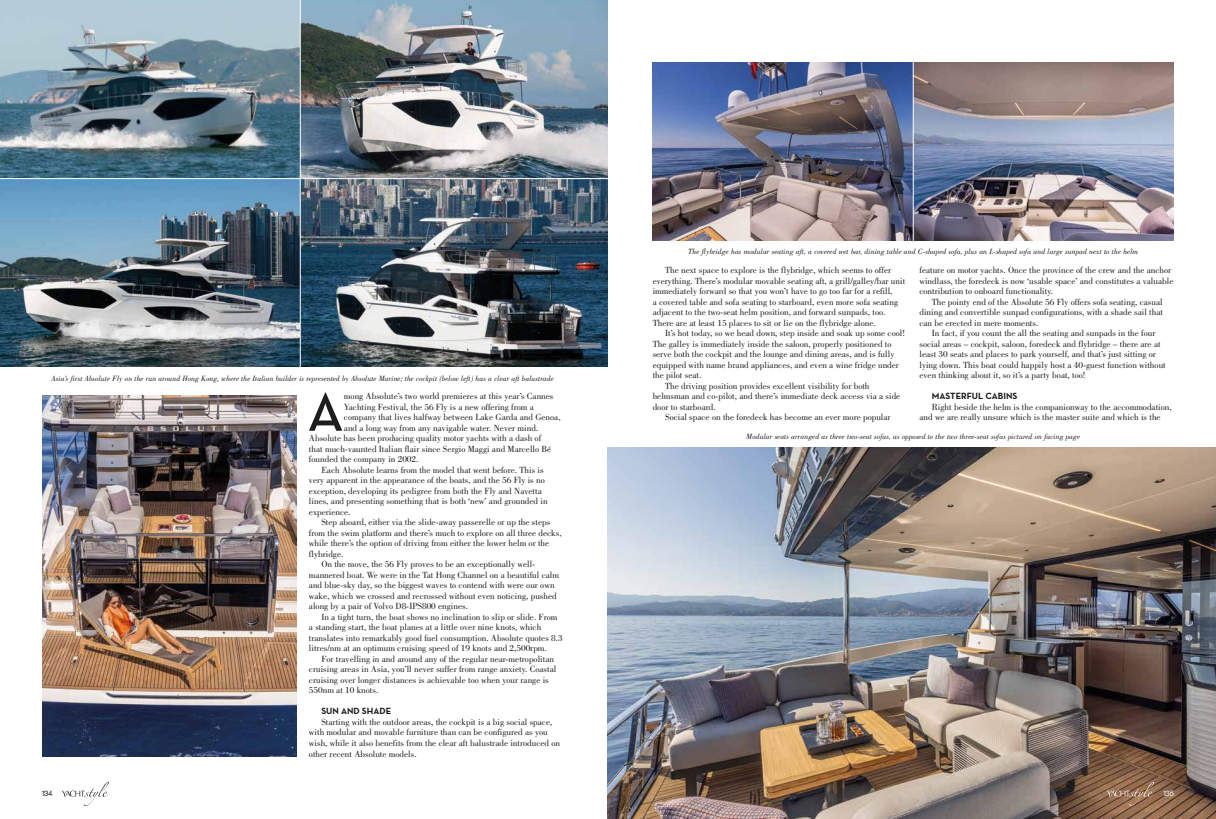
<style>
.page{position:relative;width:1216px;height:819px;background:#fff}
.page>*{position:absolute;margin:0;border:0;box-sizing:border-box;transform-origin:0 0}
.t1{font:600 55.48px "Neutra Text";color:#1d1d1b}
.t2{font:9.19px/10.5px "Bodoni Std";color:#1d1d1b}
.t3{font:700 9.19px "Neutra Text";color:#1d1d1b}
.t4{font:italic 7.88px "Bodoni Std";color:#1d1d1b}
.t5{font:900 7.88px "Aovel Sans";color:#1d1d1b}
.t6{font:900 7.88px "Aovel Sans";color:#fff}
</style>
<div class="page">
<img style="left:0;top:0;width:608px;height:366px">
<svg style="left:62px;top:782px;width:47px;height:23px"></svg>
<img style="left:42px;top:395px;width:254px;height:361px">
<img style="left:652px;top:62px;width:521px;height:178px">
<img style="left:608px;top:448px;width:607px;height:371px">
<svg style="left:1107px;top:781px;width:46px;height:24px"></svg>
<hr style="left:300px;top:0;width:1px;height:371px;background:#fff">
<hr style="left:0;top:178px;width:608px;height:1px;background:#fff">
<hr style="left:912px;top:60px;width:1px;height:184px;background:#fff">
<p class="t4" style="left:52px;top:373px;width:504px">Asia’s first Absolute Fly on the run around Hong Kong, where the Italian builder is represented by Absolute Marine; the cockpit (below left) has a clear aft balustrade</p>
<h1 class="t1" style="left:307px;top:378px;width:38px">A</h1>
<p class="t2" style="left:344px;top:391px;width:211px">mong Absolute’s two world premieres at this year’s Cannes</p>
<p class="t2" style="left:344px;top:401px;width:191px">Yachting Festival, the 56 Fly is a new offering from a</p>
<p class="t2" style="left:344px;top:412px;width:218px">company that lives halfway between Lake Garda and Genoa,</p>
<p class="t2" style="left:344px;top:422px;width:196px">and a long way from any navigable water. Never mind.</p>
<p class="t2" style="left:309px;top:433px;width:234px">Absolute has been producing quality motor yachts with a dash of</p>
<p class="t2" style="left:309px;top:443px;width:244px">that much-vaunted Italian flair since Sergio Maggi and Marcello Bé</p>
<p class="t2" style="left:309px;top:454px;width:111px">founded the company in 2002.</p>
<p class="t2" style="left:321px;top:464px;width:224px">Each Absolute learns from the model that went before. This is</p>
<p class="t2" style="left:309px;top:475px;width:237px">very apparent in the appearance of the boats, and the 56 Fly is no</p>
<p class="t2" style="left:309px;top:485px;width:234px">exception, developing its pedigree from both the Fly and Navetta</p>
<p class="t2" style="left:309px;top:496px;width:240px">lines, and presenting something that is both ‘new’ and grounded in</p>
<p class="t2" style="left:309px;top:506px;width:43px">experience.</p>
<p class="t2" style="left:321px;top:517px;width:230px">Step aboard, either via the slide-away passerelle or up the steps</p>
<p class="t2" style="left:309px;top:527px;width:254px">from the swim platform and there’s much to explore on all three decks,</p>
<p class="t2" style="left:309px;top:538px;width:242px">while there’s the option of driving from either the lower helm or the</p>
<p class="t2" style="left:309px;top:548px;width:36px">flybridge.</p>
<p class="t2" style="left:321px;top:559px;width:215px">On the move, the 56 Fly proves to be an exceptionally well-</p>
<p class="t2" style="left:309px;top:569px;width:251px">mannered boat. We were in the Tat Hong Channel on a beautiful calm</p>
<p class="t2" style="left:309px;top:580px;width:247px">and blue-sky day, so the biggest waves to contend with were our own</p>
<p class="t2" style="left:309px;top:590px;width:249px">wake, which we crossed and recrossed without even noticing, pushed</p>
<p class="t2" style="left:309px;top:601px;width:161px">along by a pair of Volvo D8-IPS800 engines.</p>
<p class="t2" style="left:321px;top:611px;width:238px">In a tight turn, the boat shows no inclination to slip or slide. From</p>
<p class="t2" style="left:309px;top:622px;width:234px">a standing start, the boat planes at a little over nine knots, which</p>
<p class="t2" style="left:309px;top:632px;width:255px">translates into remarkably good fuel consumption. Absolute quotes 8.3</p>
<p class="t2" style="left:309px;top:643px;width:239px">litres/nm at an optimum cruising speed of 19 knots and 2,500rpm.</p>
<p class="t2" style="left:321px;top:653px;width:234px">For travelling in and around any of the regular near-metropolitan</p>
<p class="t2" style="left:309px;top:664px;width:249px">cruising areas in Asia, you’ll never suffer from range anxiety. Coastal</p>
<p class="t2" style="left:309px;top:674px;width:241px">cruising over longer distances is achievable too when your range is</p>
<p class="t2" style="left:309px;top:685px;width:71px">550nm at 10 knots.</p>
<p class="t3" style="left:321px;top:705px;width:71px">SUN AND SHADE</p>
<p class="t2" style="left:309px;top:716px;width:253px;text-indent:12px">Starting with the outdoor areas, the cockpit is a big social space, with modular and movable furniture than can be configured as you wish, while it also benefits from the clear aft balustrade introduced on other recent Absolute models.</p>
<p class="t4" style="left:688px;top:247px;width:451px">The flybridge has modular seating aft, a covered wet bar, dining table and C-shaped sofa, plus an L-shaped sofa and large sunpad next to the helm</p>
<p class="t2" style="left:652px;top:265px;width:254px;text-indent:12px">The next space to explore is the flybridge, which seems to offer everything. There’s modular movable seating aft, a grill/galley/bar unit immediately forward so that you won’t have to go too far for a refill,<br>a covered table and sofa seating to starboard, even more sofa seating adjacent to the two-seat helm position, and forward sunpads, too.<br>There are at least 15 places to sit or lie on the flybridge alone.</p>
<p class="t2" style="left:665px;top:328px;width:241px">It’s hot today, so we head down, step inside and soak up some cool!</p>
<p class="t2" style="left:652px;top:338px;width:240px">The galley is immediately inside the saloon, properly positioned to</p>
<p class="t2" style="left:652px;top:349px;width:243px">serve both the cockpit and the lounge and dining areas, and is fully</p>
<p class="t2" style="left:652px;top:359px;width:248px">equipped with name brand appliances, and even a wine fridge under</p>
<p class="t2" style="left:652px;top:370px;width:50px">the pilot seat.</p>
<p class="t2" style="left:665px;top:380px;width:206px">The driving position provides excellent visibility for both</p>
<p class="t2" style="left:652px;top:391px;width:249px">helmsman and co-pilot, and there’s immediate deck access via a side</p>
<p class="t2" style="left:652px;top:401px;width:65px">door to starboard.</p>
<p class="t2" style="left:665px;top:412px;width:227px">Social space on the foredeck has become an ever more popular</p>
<p class="t2" style="left:919px;top:265px;width:255px">feature on motor yachts. Once the province of the crew and the anchor windlass, the foredeck is now ‘usable space’ and constitutes a valuable contribution to onboard functionality.</p>
<p class="t2" style="left:919px;top:296px;width:245px;text-align:justify;text-indent:12px">The pointy end of the Absolute 56 Fly offers sofa seating, casual dining and convertible sunpad configurations, with a shade sail that can be erected in mere moments.</p>
<p class="t2" style="left:919px;top:328px;width:248px;text-indent:12px">In fact, if you count the all the seating and sunpads in the four social areas – cockpit, saloon, foredeck and flybridge – there are at least 30 seats and places to park yourself, and that’s just sitting or lying down. This boat could happily host a 40-guest function without even thinking about it, so it’s a party boat, too!</p>
<p class="t3" style="left:931px;top:390px;width:87px">MASTERFUL CABINS</p>
<p class="t2" style="left:919px;top:401px;width:254px;text-indent:12px">Right beside the helm is the companionway to the accommodation, and we are really unsure which is the master suite and which is the</p>
<p class="t4" style="left:746px;top:432px;width:335px">Modular seats arranged as three two-seat sofas, as opposed to the two three-seat sofas pictured on facing page</p>
<p class="t5" style="left:42px;top:789px;width:12px">134</p>
<p class="t6" style="left:1163px;top:789px;width:12px">135</p>
</div>
